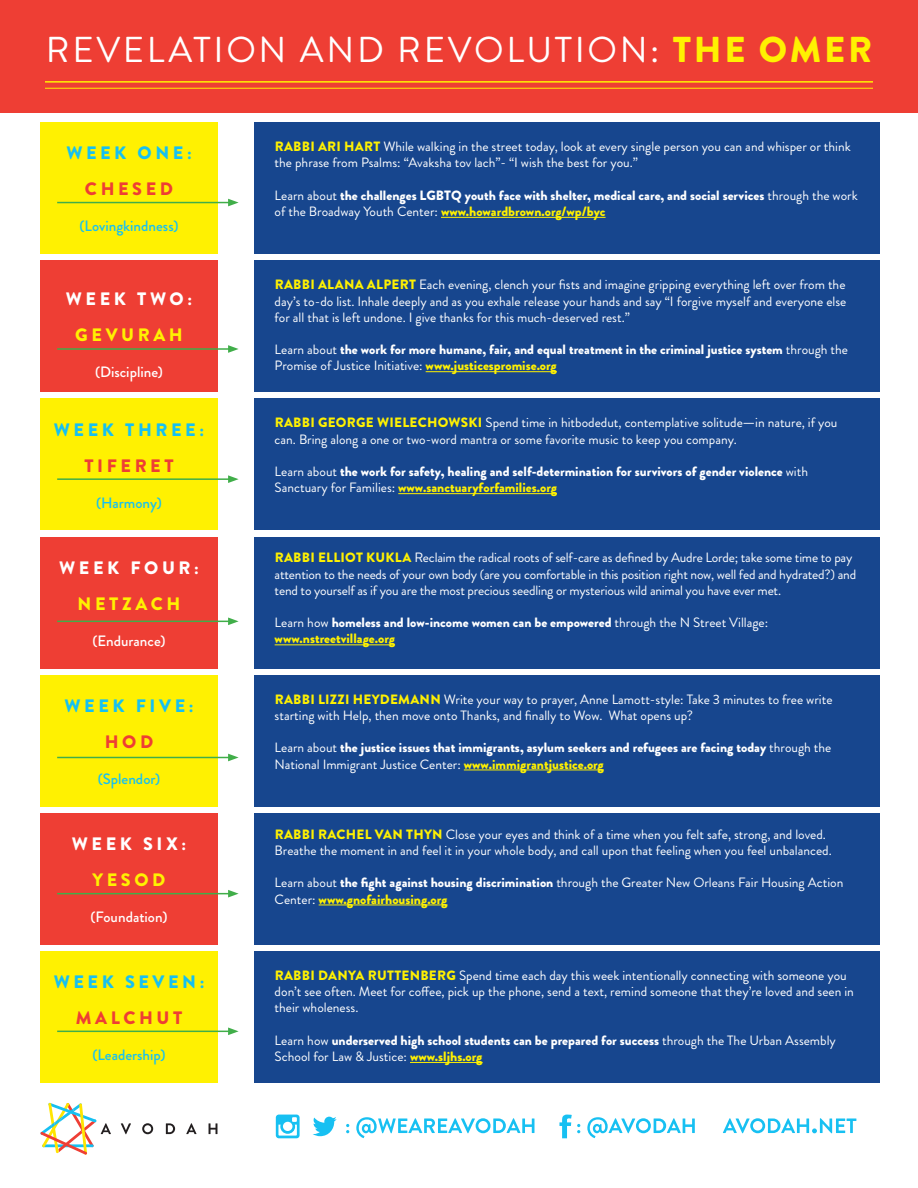
<style>
.page{position:relative;width:918px;height:1188px;background:#fff}
.page>*{position:absolute;margin:0;border:0;box-sizing:border-box;transform-origin:0 0}
.t1{font:36px "Brandon Grotesque";letter-spacing:.075em;color:#fff}
.t2{font:900 18px "Brandon Grotesque";letter-spacing:.2em;color:#15c0f2}
.t3{font:900 18px "Brandon Grotesque";letter-spacing:.2em;color:#fff}
.t4{font:900 18px "Brandon Grotesque";letter-spacing:.2em;color:#ee3e34}
.t5{font:900 18px "Brandon Grotesque";letter-spacing:.2em;color:#fff101}
.t6{font:500 15px "Brandon Grotesque";color:#15c0f2}
.t7{font:500 15px "Brandon Grotesque";color:#fff}
.t8{font:13.5px/16.2px "Brandon Grotesque";color:#fff}
.t9{font:900 13.5px/16.2px "Brandon Grotesque";color:#fff}
.t10{font:900 13.5px "Brandon Grotesque";color:#fff101}
.s1{font-weight:900;color:#fff101}
.s2{font-weight:400}
.s3{color:#fff101}
.s4{font-family:"Raleway"}
.s5{font-weight:900}
</style>
<div class="page">
<div style="left:40px;top:261px;width:178px;height:131px;background:#ee3e34"></div>
<div style="left:254px;top:261px;width:626px;height:131px;background:#17468e"></div>
<hr style="left:426px;top:371px;width:131px;height:1px;background:#fff101">
<div style="left:40px;top:122px;width:178px;height:132px;background:#fff101"></div>
<div style="left:254px;top:122px;width:626px;height:132px;background:#17468e"></div>
<hr style="left:441px;top:217px;width:165px;height:1px;background:#fff101">
<div style="left:40px;top:537px;width:178px;height:131px;background:#ee3e34"></div>
<div style="left:254px;top:537px;width:626px;height:131px;background:#17468e"></div>
<hr style="left:275px;top:645px;width:120px;height:1px;background:#fff101">
<div style="left:40px;top:675px;width:178px;height:131px;background:#fff101"></div>
<div style="left:254px;top:675px;width:626px;height:131px;background:#17468e"></div>
<hr style="left:464px;top:770px;width:140px;height:1px;background:#fff101">
<div style="left:40px;top:399px;width:178px;height:131px;background:#fff101"></div>
<div style="left:254px;top:399px;width:626px;height:131px;background:#17468e"></div>
<hr style="left:398px;top:493px;width:159px;height:1px;background:#fff101">
<div style="left:40px;top:813px;width:178px;height:132px;background:#ee3e34"></div>
<div style="left:254px;top:813px;width:626px;height:132px;background:#17468e"></div>
<hr style="left:319px;top:905px;width:129px;height:1px;background:#fff101">
<div style="left:40px;top:951px;width:178px;height:132px;background:#fff101"></div>
<div style="left:254px;top:951px;width:626px;height:132px;background:#17468e"></div>
<hr style="left:410px;top:1062px;width:73px;height:1px;background:#fff101">
<hr style="left:57px;top:202px;width:173px;height:1px;background:#40ae49">
<svg style="left:228px;top:199px;width:11px;height:7px"></svg>
<hr style="left:57px;top:348px;width:173px;height:2px;background:#40ae49">
<svg style="left:228px;top:345px;width:11px;height:8px"></svg>
<hr style="left:57px;top:478px;width:173px;height:2px;background:#40ae49">
<svg style="left:228px;top:475px;width:11px;height:8px"></svg>
<hr style="left:57px;top:621px;width:173px;height:1px;background:#40ae49">
<svg style="left:228px;top:618px;width:11px;height:7px"></svg>
<hr style="left:57px;top:757px;width:173px;height:1px;background:#40ae49">
<svg style="left:228px;top:754px;width:11px;height:7px"></svg>
<hr style="left:57px;top:893px;width:173px;height:1px;background:#40ae49">
<svg style="left:228px;top:890px;width:11px;height:7px"></svg>
<hr style="left:57px;top:1031px;width:173px;height:1px;background:#40ae49">
<svg style="left:228px;top:1028px;width:11px;height:7px"></svg>
<div style="left:0;top:0;width:918px;height:112px;background:#ee3e34"></div>
<hr style="left:45px;top:81px;width:828px;height:2px;background:#fff101">
<hr style="left:45px;top:88px;width:828px;height:1px;background:#fff101">
<svg style="left:121px;top:1123px;width:10px;height:11px"></svg>
<svg style="left:142px;top:1123px;width:11px;height:11px"></svg>
<svg style="left:166px;top:1123px;width:9px;height:11px"></svg>
<svg style="left:186px;top:1123px;width:11px;height:11px"></svg>
<svg style="left:209px;top:1123px;width:8px;height:11px"></svg>
<svg style="left:40px;top:1103px;width:71px;height:52px"></svg>
<svg style="left:276px;top:1115px;width:24px;height:23px"></svg>
<svg style="left:313px;top:1117px;width:24px;height:19px"></svg>
<svg style="left:346px;top:1115px;width:510px;height:23px"></svg>
<p class="t1" style="left:46px;top:25px;width:828px">REVELATION AND REVOLUTION: <span class="s1">THE OMER</span></p>
<p class="t2" style="left:66px;top:140px;width:127px">WEEK ONE:</p>
<p class="t4" style="left:85px;top:176px;width:90px">CHESED</p>
<p class="t6" style="left:79px;top:216px;width:101px">(Lovingkindness)</p>
<p class="t3" style="left:66px;top:286px;width:128px">WEEK TWO:</p>
<p class="t5" style="left:75px;top:322px;width:109px">GEVURAH</p>
<p class="t7" style="left:95px;top:361px;width:70px">(Discipline)</p>
<p class="t2" style="left:54px;top:417px;width:152px">WEEK THREE:</p>
<p class="t4" style="left:84px;top:453px;width:91px">TIFERET</p>
<p class="t6" style="left:96px;top:492px;width:67px">(Harmony)</p>
<p class="t3" style="left:59px;top:555px;width:141px">WEEK FOUR:</p>
<p class="t5" style="left:78px;top:591px;width:104px">NETZACH</p>
<p class="t7" style="left:92px;top:630px;width:75px">(Endurance)</p>
<p class="t2" style="left:65px;top:693px;width:130px">WEEK FIVE:</p>
<p class="t4" style="left:105px;top:729px;width:50px">HOD</p>
<p class="t6" style="left:98px;top:768px;width:64px">(Splendor)</p>
<p class="t3" style="left:72px;top:831px;width:116px">WEEK SIX:</p>
<p class="t5" style="left:93px;top:867px;width:74px">YESOD</p>
<p class="t7" style="left:90px;top:907px;width:79px">(Foundation)</p>
<p class="t2" style="left:54px;top:969px;width:152px">WEEK SEVEN:</p>
<p class="t4" style="left:76px;top:1005px;width:108px">MALCHUT</p>
<p class="t6" style="left:92px;top:1045px;width:75px">(Leadership)</p>
<p class="t8" style="left:275px;top:139px;width:578px"><span class="s1">RABBI ARI HART</span> While walking in the street today, look at every single person you can and whisper or think the phrase from Psalms: “Avaksha tov lach”- “I wish the best for you.”</p>
<p class="t9" style="left:275px;top:187px;width:585px"><span class="s2">Learn about</span> the challenges LGBTQ youth face with shelter, medical care, and social services <span class="s2">through the work of the Broadway Youth Center:</span> <span class="s3">www.howardbrown.org/wp/byc</span></p>
<p class="t8" style="left:275px;top:277px;width:573px;text-align:justify"><span class="s1">RABBI ALANA ALPERT</span> Each evening, clench your fists and imagine gripping everything left over from the day’s to-do list. Inhale deeply and as you exhale release your hands and say “I forgive myself and everyone else for all that is left undone. I give thanks for this much-deserved rest.”</p>
<p class="t9" style="left:275px;top:342px;width:575px"><span class="s2">Learn about</span> the work for more humane, fair, and equal treatment in the criminal justice system <span class="s2">through the<br>Promise of Justice Initiative:</span> <span class="s3">www.justicespromise.org</span></p>
<p class="t8" style="left:275px;top:415px;width:564px"><span class="s1">RABBI GEORGE WIELECHOWSKI</span> Spend time in hitbodedut, contemplative solitude<span class="s4">—</span>in nature, if you can. Bring along a one or two-word mantra or some favorite music to keep you company.</p>
<p class="t9" style="left:275px;top:464px;width:535px"><span class="s2">Learn about</span> the work for safety, healing and self-determination for survivors of gender violence <span class="s2">with<br>Sanctuary for Families:</span> <span class="s3">www.sanctuaryforfamilies.org</span></p>
<p class="t8" style="left:275px;top:550px;width:583px"><span class="s1">RABBI ELLIOT KUKLA</span> Reclaim the radical roots of self-care as defined by Audre Lorde; take some time to pay attention to the needs of your own body (are you comfortable in this position right now, well fed and hydrated?) and tend to yourself as if you are the most precious seedling or mysterious wild animal you have ever met.</p>
<p class="t9" style="left:275px;top:615px;width:495px"><span class="s2">Learn how</span> homeless and low-income women can be empowered <span class="s2">through the N Street Village:</span></p>
<p class="t10" style="left:275px;top:629px;width:122px">www.nstreetvillage.org</p>
<p class="t8" style="left:275px;top:691px;width:559px"><span class="s1">RABBI LIZZI HEYDEMANN</span> Write your way to prayer, Anne Lamott-style: Take 3 minutes to free write starting with Help, then move onto Thanks, and finally to Wow. What opens up?</p>
<p class="t9" style="left:275px;top:740px;width:558px"><span class="s2">Learn about</span> the justice issues that immigrants, asylum seekers and refugees are facing today <span class="s2">through the<br>National Immigrant Justice Center:</span> <span class="s3">www.immigrantjustice.org</span></p>
<p class="t8" style="left:275px;top:826px;width:559px"><span class="s1">RABBI RACHEL VAN THYN</span> Close your eyes and think of a time when you felt safe, strong, and loved.<br>Breathe the moment in and feel it in your whole body, and call upon that feeling when you feel unbalanced.</p>
<p class="t8" style="left:275px;top:875px;width:570px">Learn about <span class="s5">the fight against housing discrimination</span> through the Greater New Orleans Fair Housing Action<br>Center: <span class="s1">www.gnofairhousing.org</span></p>
<p class="t8" style="left:275px;top:968px;width:581px"><span class="s1">RABBI DANYA RUTTENBERG</span> Spend time each day this week intentionally connecting with someone you don’t see often. Meet for coffee, pick up the phone, send a text, remind someone that they’re loved and seen in their wholeness.</p>
<p class="t8" style="left:275px;top:1032px;width:563px">Learn how <span class="s5">underserved high school students can be prepared for success</span> through the The Urban Assembly<br>School for Law &amp; Justice: <span class="s1">www.sljhs.org</span></p>
</div>
